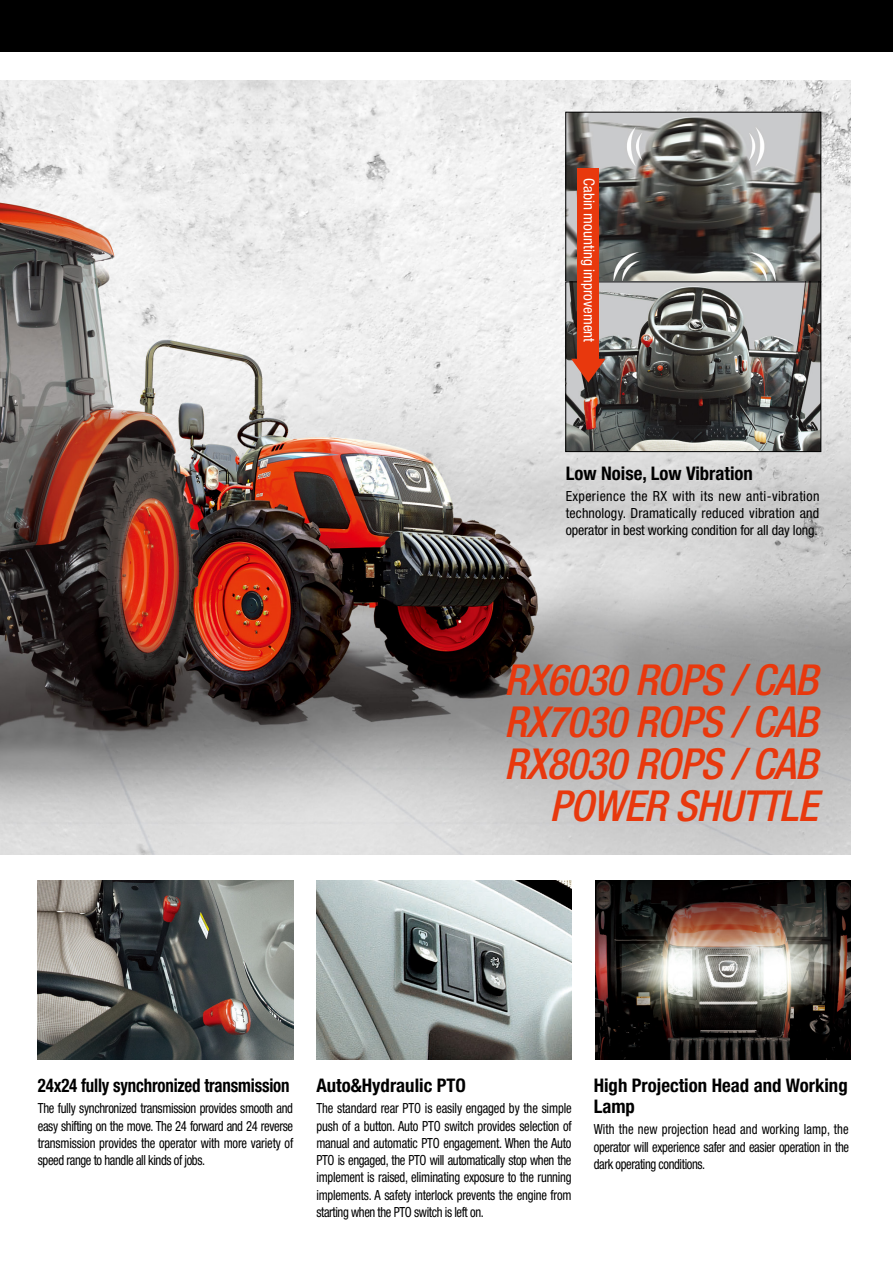
<style>
.page{position:relative;width:893px;height:1263px;background:#fff}
.page>*{position:absolute;margin:0;border:0;box-sizing:border-box;transform-origin:0 0}
.t1{font:italic 500 condensed 42.75px/42px "Helvetica Neue";color:#e8380d;text-align:right}
.t2{font:700 condensed 18.75px/21px "Helvetica Neue";color:#000}
.t3{font:700 condensed 18.75px "Helvetica Neue";color:#000;scale:.9 1}
.t4{font:condensed 15px "Helvetica Neue";color:#fff}
.t5{font:condensed 13.95px/17.2px "Helvetica Neue";letter-spacing:-.025em;color:#000;text-align:justify;scale:.9 1}
.t6{font:condensed 13.95px/17.2px "Helvetica Neue";letter-spacing:-.025em;color:#000;text-align:justify}
</style>
<div class="page">
<img style="left:0;top:81px;width:850px;height:774px">
<img style="left:38px;top:880px;width:255px;height:179px">
<img style="left:316px;top:880px;width:256px;height:179px">
<img style="left:595px;top:880px;width:255px;height:179px">
<div style="left:0;top:0;width:893px;height:51px;background:#000"></div>
<img style="left:568px;top:114px;width:251px;height:166px">
<div style="left:566px;top:112px;width:255px;height:170px;border:1px solid #000"></div>
<svg style="left:568px;top:284px;width:251px;height:166px;background:#716f6c"></svg>
<div style="left:566px;top:282px;width:255px;height:170px;border:1px solid #000"></div>
<div style="left:578px;top:168px;width:21px;height:191px;background:#e8380d"></div>
<svg style="left:571px;top:359px;width:34px;height:24px"></svg>
<p class="t4" style="left:598px;top:178px;width:165px;rotate:90deg">Cabin mounting improvement</p>
<p class="t2" style="left:566px;top:462px;width:189px">Low Noise, Low Vibration</p>
<p class="t6" style="left:566px;top:487px;width:255px">Experience the RX with its new anti-vibration technology. Dramatically reduced vibration and operator in best working condition for all day long.</p>
<p class="t1" style="left:504px;top:658px;width:326px">RX6030ROPS /CAB<br>RX7030ROPS /CAB<br>RX8030ROPS /CAB<br>POWER SHUTTLE</p>
<p class="t3" style="left:38px;top:1074px;width:281px">24x24 fully synchronized transmission</p>
<p class="t5" style="left:38px;top:1099px;width:285px">The fully synchronized transmission provides smooth and easy shifting on the move. The 24 forward and 24 reverse transmission provides the operator with more variety of speed range to handle all kinds of jobs.</p>
<p class="t2" style="left:316px;top:1075px;width:151px">Auto&amp;Hydraulic PTO</p>
<p class="t5" style="left:316px;top:1099px;width:285px">The standard rear PTO is easily engaged by the simple push of a button. Auto PTO switch provides selection of manual and automatic PTO engagement. When the Auto PTO is engaged, the PTO will automatically stop when the implement is raised, eliminating exposure to the running implements. A safety interlock prevents the engine from starting when the PTO switch is left on.</p>
<p class="t2" style="left:594px;top:1075px;width:255px">High Projection Head and Working<br>Lamp</p>
<p class="t5" style="left:594px;top:1120px;width:285px">With the new projection head and working lamp, the operator will experience safer and easier operation in the dark operating conditions.</p>
</div>
